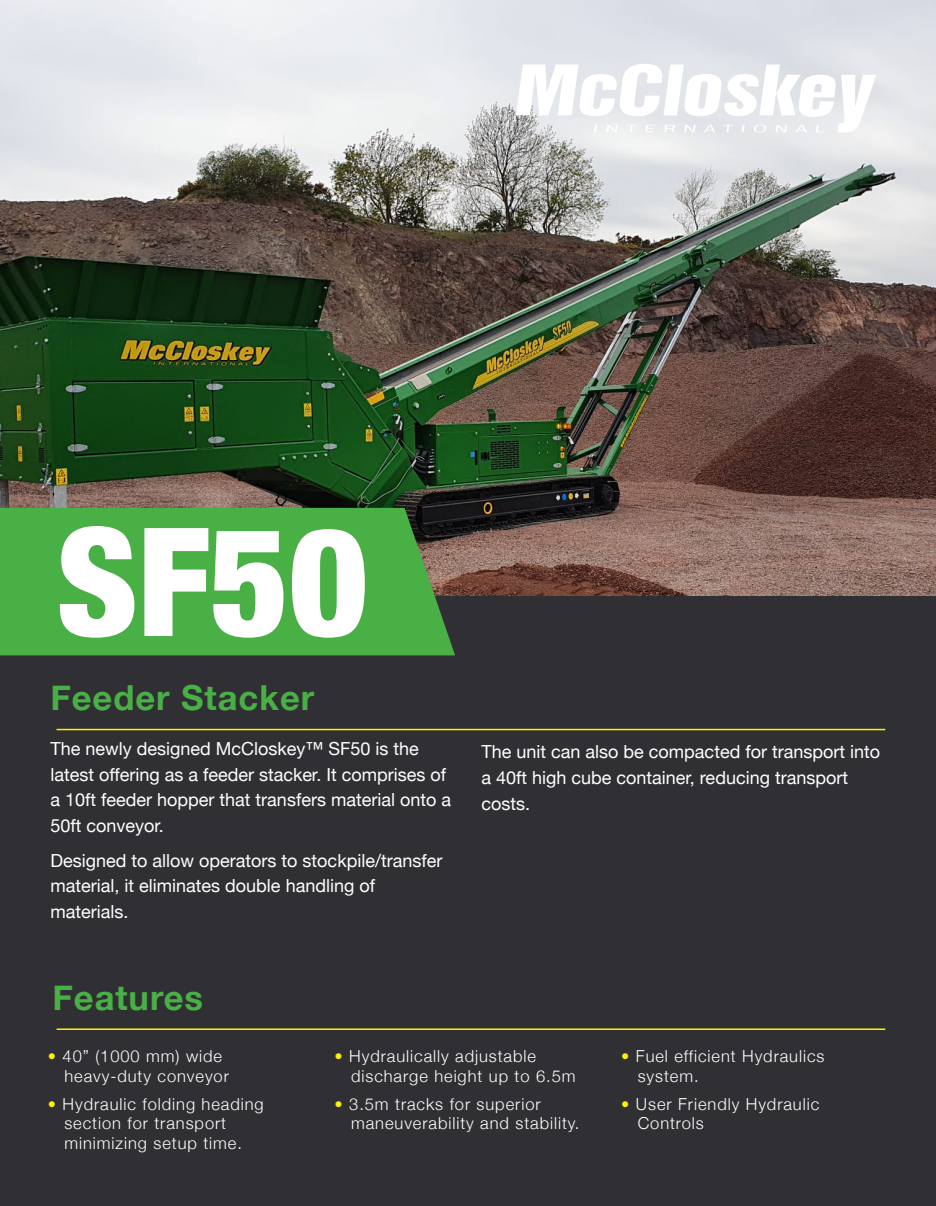
<style>
.page{position:relative;width:936px;height:1206px;background:#fff}
.page>*{position:absolute;margin:0;border:0;box-sizing:border-box;transform-origin:0 0}
.t1{font:900 condensed 151.05px "Helvetica Neue";color:#fff}
.t2{font:700 34.5px "Helvetica Neue";letter-spacing:.03em;color:#49b045}
.t3{font:18px/25.5px "Helvetica Neue";color:#fff}
.t4{font:300 16.5px/19.8px "Helvetica Neue";letter-spacing:.055em;color:#fff}
.s1{color:#fff101}
</style>
<div class="page">
<img style="left:0;top:0;width:935px;height:596px">
<div style="left:0;top:596px;width:935px;height:609px;background:#303034"></div>
<div style="left:0;top:507px;width:455px;height:148px;background:#49b045"></div>
<hr style="left:57px;top:728px;width:827px;height:2px;background:#fff101">
<hr style="left:57px;top:1028px;width:827px;height:1px;background:#fff101">
<svg style="left:515px;top:64px;width:360px;height:68px"></svg>
<h1 class="t1" style="left:57px;top:489px;width:312px">SF50</h1>
<h2 class="t2" style="left:50px;top:675px;width:265px">Feeder Stacker</h2>
<p class="t3" style="left:50px;top:735px;width:402px">The newly designed McCloskey™ SF50 is the latest offering as a feeder stacker. It comprises of a 10ft feeder hopper that transfers material onto a 50ft conveyor.</p>
<p class="t3" style="left:50px;top:846px;width:393px">Designed to allow operators to stockpile/transfer material, it eliminates double handling of materials.</p>
<h2 class="t2" style="left:52px;top:976px;width:152px">Features</h2>
<p class="t3" style="left:481px;top:738px;width:400px">The unit can also be compacted for transport into a 40ft high cube container, reducing transport costs.</p>
<p class="t4" style="left:64px;top:1045px;width:166px;text-indent:-16px"><span class="s1">•</span> 40” (1000 mm) wide heavy-duty conveyor</p>
<p class="t4" style="left:64px;top:1093px;width:201px;text-indent:-16px"><span class="s1">•</span> Hydraulic folding heading section for transport minimizing setup time.</p>
<p class="t4" style="left:351px;top:1045px;width:226px;text-indent:-16px"><span class="s1">•</span> Hydraulically adjustable discharge height up to 6.5m</p>
<p class="t4" style="left:351px;top:1093px;width:230px;text-indent:-16px"><span class="s1">•</span> 3.5m tracks for superior maneuverability and stability.</p>
<p class="t4" style="left:637px;top:1045px;width:188px;text-indent:-16px"><span class="s1">•</span> Fuel efficient Hydraulics system.</p>
<p class="t4" style="left:637px;top:1093px;width:183px;text-indent:-16px"><span class="s1">•</span> User Friendly Hydraulic<br>Controls</p>
</div>
